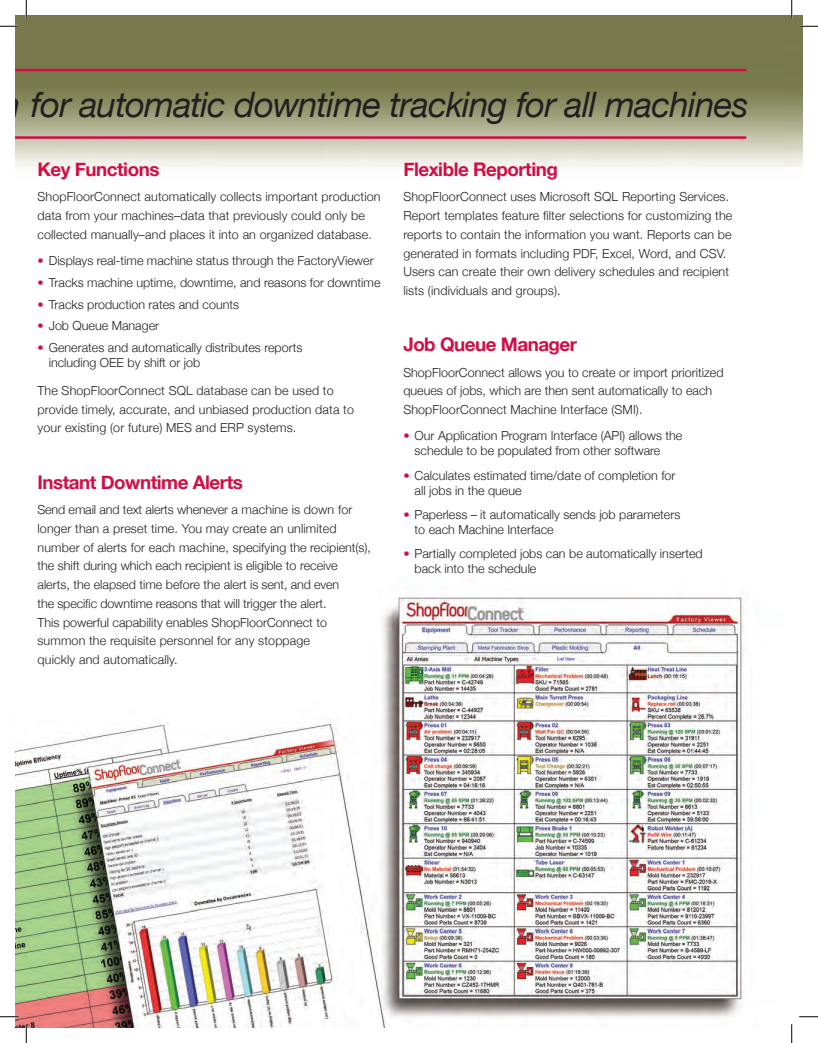
<style>
.page{position:relative;width:818px;height:1043px;background:#fff}
.page>*{position:absolute;margin:0;border:0;box-sizing:border-box;transform-origin:0 0}
.t1{font:italic 35px "Helvetica Neue";letter-spacing:-.025em;color:#231f20}
.RunText_Header_01{font:700 18.75px "Helvetica Neue";letter-spacing:-.025em;color:#d20d44}
.RunText{font:300 12.5px/18.8px "Helvetica Neue";color:#231f20}
.s1{color:#d20d44}
</style>
<div class="page">
<img style="left:15px;top:15px;width:787px;height:1013px">
<hr style="left:15px;top:136px;width:730px;height:3px;background:#d20d44">
<hr style="left:15px;top:69px;width:730px;height:2px;background:#d20d44">
<svg style="left:0;top:25px;width:19px;height:2px"></svg>
<svg style="left:799px;top:25px;width:19px;height:2px"></svg>
<svg style="left:0;top:1015px;width:19px;height:2px"></svg>
<svg style="left:799px;top:1015px;width:19px;height:2px"></svg>
<svg style="left:25px;top:0;width:2px;height:19px"></svg>
<svg style="left:25px;top:1024px;width:2px;height:18px"></svg>
<svg style="left:790px;top:0;width:2px;height:19px"></svg>
<svg style="left:790px;top:1024px;width:2px;height:18px"></svg>
<h1 class="t1" style="left:1px;top:79px;width:749px">n for automatic downtime tracking for all machines</h1>
<p class="RunText_Header_01" style="left:38px;top:154px;width:123px">Key Functions</p>
<p class="RunText" style="left:38px;top:187px;width:344px">ShopFloorConnect automatically collects important production data from your machines–data that previously could only be collected manually–and places it into an organized database.</p>
<p class="RunText" style="left:38px;top:250px;width:337px"><span class="s1">•</span> Displays real-time machine status through the FactoryViewer</p>
<p class="RunText" style="left:38px;top:272px;width:344px"><span class="s1">•</span> Tracks machine uptime, downtime, and reasons for downtime</p>
<p class="RunText" style="left:38px;top:294px;width:203px"><span class="s1">•</span> Tracks production rates and counts</p>
<p class="RunText" style="left:38px;top:316px;width:123px"><span class="s1">•</span> Job Queue Manager</p>
<p class="RunText" style="left:49px;top:339px;width:255px;line-height:15px;text-indent:-11px"><span class="s1">•</span> Generates and automatically distributes reports including OEE by shift or job</p>
<p class="RunText" style="left:38px;top:380px;width:318px">The ShopFloorConnect SQL database can be used to provide timely, accurate, and unbiased production data to your existing (or future) MES and ERP systems.</p>
<p class="RunText_Header_01" style="left:38px;top:467px;width:207px">Instant Downtime Alerts</p>
<p class="RunText" style="left:38px;top:499px;width:335px">Send email and text alerts whenever a machine is down for longer than a preset time. You may create an unlimited number of alerts for each machine, specifying the recipient(s), the shift during which each recipient is eligible to receive alerts, the elapsed time before the alert is sent, and even<br>the specific downtime reasons that will trigger the alert.<br>This powerful capability enables ShopFloorConnect to summon the requisite personnel for any stoppage<br>quickly and automatically.</p>
<p class="RunText_Header_01" style="left:403px;top:154px;width:156px">Flexible Reporting</p>
<p class="RunText" style="left:403px;top:187px;width:330px">ShopFloorConnect uses Microsoft SQL Reporting Services.<br>Report templates feature filter selections for customizing the reports to contain the information you want. Reports can be generated in formats including PDF, Excel, Word, and CSV.<br>Users can create their own delivery schedules and recipient lists (individuals and groups).</p>
<p class="RunText_Header_01" style="left:403px;top:330px;width:175px">Job Queue Manager</p>
<p class="RunText" style="left:403px;top:362px;width:322px">ShopFloorConnect allows you to create or import prioritized queues of jobs, which are then sent automatically to each<br>ShopFloorConnect Machine Interface (SMI).</p>
<p class="RunText" style="left:414px;top:427px;width:269px;line-height:15px;text-indent:-11px"><span class="s1">•</span> Our Application Program Interface (API) allows the schedule to be populated from other software</p>
<p class="RunText" style="left:414px;top:466px;width:262px;line-height:15px;text-indent:-11px"><span class="s1">•</span> Calculates estimated time/date of completion for all jobs in the queue</p>
<p class="RunText" style="left:414px;top:505px;width:267px;line-height:15px;text-indent:-11px"><span class="s1">•</span> Paperless – it automatically sends job parameters to each Machine Interface</p>
<p class="RunText" style="left:414px;top:544px;width:290px;line-height:15px;text-indent:-11px"><span class="s1">•</span> Partially completed jobs can be automatically inserted back into the schedule</p>
</div>
